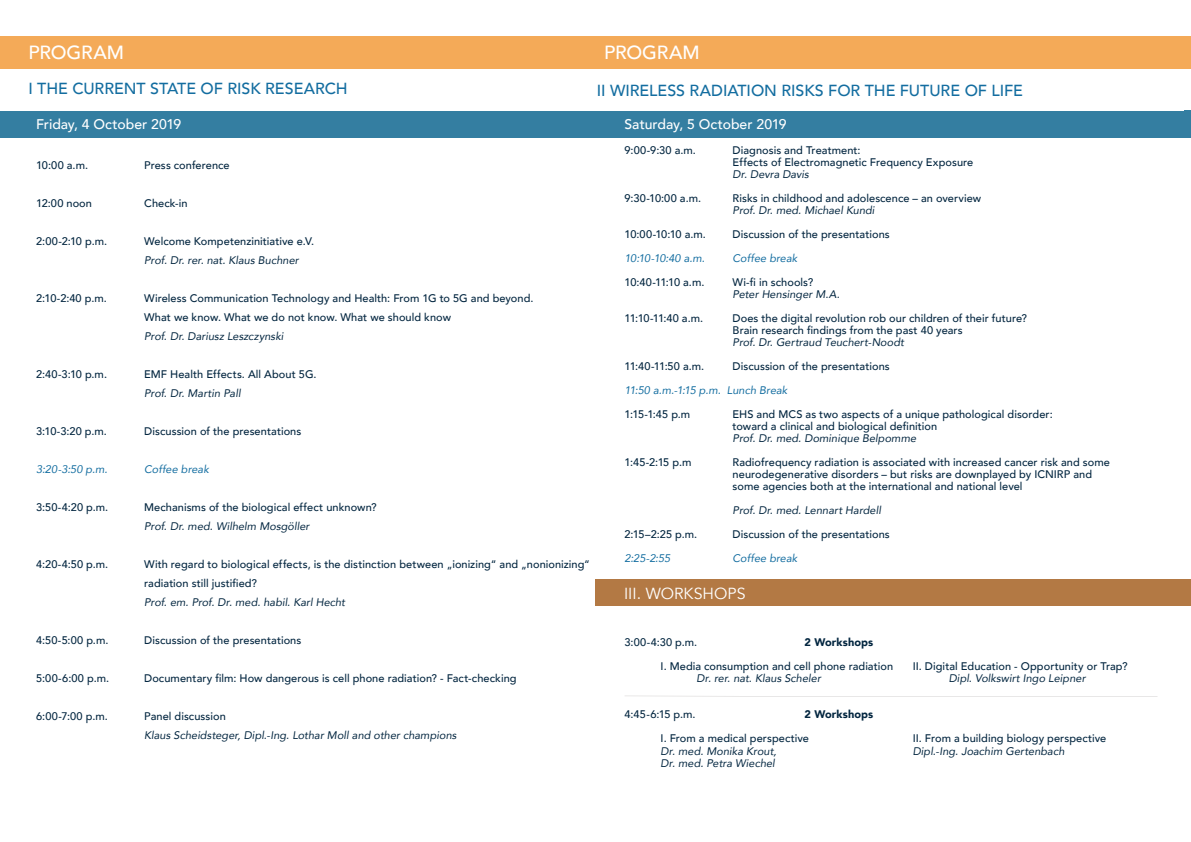
<style>
.page{position:relative;width:1191px;height:842px;background:#fff}
.page>*{position:absolute;margin:0;border:0;box-sizing:border-box;transform-origin:0 0}
.t1{font:500 19px "Avenir";letter-spacing:-.005em;color:#fff}
.t2{font:500 16px "Avenir";letter-spacing:-.005em;color:#136da0}
.t3{font:16px "Avenir";color:#fff}
.t4{font:500 14px "Avenir";color:#fff}
.t5{font:500 11px/12px "Avenir";letter-spacing:.005em;color:#032640}
.t6{font:italic 11px "Avenir";letter-spacing:.005em;color:#032640}
.t7{font:italic 11px "Avenir";color:#136da0}
.t8{font:900 11px "Avenir";letter-spacing:.005em;color:#032640}
</style>
<div class="page">
<div style="left:0;top:36px;width:1191px;height:32px;background:#f4aa58"></div>
<div style="left:0;top:111px;width:1191px;height:26px;background:#347ea1"></div>
<div style="left:595px;top:580px;width:596px;height:26px;background:#b37944"></div>
<svg style="left:639px;top:696px;width:518px;height:1px"></svg>
<h1 class="t1" style="left:28px;top:44px;width:97px">PROGRAM</h1>
<h2 class="t2" style="left:28px;top:82px;width:321px">I THE CURRENT STATE OF RISK RESEARCH</h2>
<p class="t4" style="left:36px;top:118px;width:147px">Friday, 4 October 2019</p>
<p class="t5" style="left:36px;top:160px;width:53px">10:00 a.m.</p>
<p class="t5" style="left:144px;top:160px;width:87px">Press conference</p>
<p class="t5" style="left:36px;top:198px;width:57px">12:00 noon</p>
<p class="t5" style="left:144px;top:198px;width:45px">Check-in</p>
<p class="t5" style="left:36px;top:236px;width:73px">2:00-2:10 p.m.</p>
<p class="t5" style="left:144px;top:236px;width:171px">Welcome Kompetenzinitiative e.V.</p>
<p class="t6" style="left:144px;top:256px;width:156px">Prof. Dr. rer. nat. Klaus Buchner</p>
<p class="t5" style="left:36px;top:293px;width:72px">2:10-2:40 p.m.</p>
<p class="t5" style="left:144px;top:290px;width:391px;line-height:19px">Wireless Communication Technology and Health: From 1G to 5G and beyond.<br>What we know. What we do not know. What we should know</p>
<p class="t6" style="left:144px;top:332px;width:141px">Prof. Dr. Dariusz Leszczynski</p>
<p class="t5" style="left:36px;top:369px;width:72px">2:40-3:10 p.m.</p>
<p class="t5" style="left:144px;top:369px;width:174px">EMF Health Effects. All About 5G.</p>
<p class="t6" style="left:144px;top:389px;width:98px">Prof. Dr. Martin Pall</p>
<p class="t5" style="left:36px;top:426px;width:72px">3:10-3:20 p.m.</p>
<p class="t5" style="left:144px;top:426px;width:159px">Discussion of the presentations</p>
<p class="t7" style="left:36px;top:465px;width:73px">3:20-3:50 p.m.</p>
<p class="t7" style="left:144px;top:465px;width:66px">Coffee break</p>
<p class="t5" style="left:36px;top:502px;width:74px">3:50-4:20 p.m.</p>
<p class="t5" style="left:144px;top:502px;width:234px">Mechanisms of the biological effect unknown?</p>
<p class="t6" style="left:144px;top:522px;width:167px">Prof. Dr. med. Wilhelm Mosgöller</p>
<p class="t5" style="left:36px;top:559px;width:74px">4:20-4:50 p.m.</p>
<p class="t5" style="left:144px;top:556px;width:447px;line-height:19px">With regard to biological effects, is the distinction between „ionizing“ and „nonionizing“ radiation still justified?</p>
<p class="t6" style="left:144px;top:598px;width:202px">Prof. em. Prof. Dr. med. habil. Karl Hecht</p>
<p class="t5" style="left:36px;top:635px;width:74px">4:50-5:00 p.m.</p>
<p class="t5" style="left:144px;top:635px;width:159px">Discussion of the presentations</p>
<p class="t5" style="left:36px;top:672px;width:75px">5:00-6:00 p.m.</p>
<p class="t5" style="left:144px;top:672px;width:374px">Documentary film: How dangerous is cell phone radiation? - Fact-checking</p>
<p class="t5" style="left:36px;top:711px;width:73px">6:00-7:00 p.m.</p>
<p class="t5" style="left:144px;top:711px;width:83px">Panel discussion</p>
<p class="t6" style="left:144px;top:731px;width:314px">Klaus Scheidsteger, Dipl.-Ing. Lothar Moll and other champions</p>
<h1 class="t1" style="left:604px;top:44px;width:97px">PROGRAM</h1>
<h2 class="t2" style="left:597px;top:84px;width:427px">II WIRELESS RADIATION RISKS FOR THE FUTURE OF LIFE</h2>
<p class="t4" style="left:624px;top:118px;width:163px">Saturday, 5 October 2019</p>
<p class="t5" style="left:624px;top:145px;width:73px">9:00-9:30 a.m.</p>
<p class="t5" style="left:732px;top:145px;width:242px">Diagnosis and Treatment:<br>Effects of Electromagnetic Frequency Exposure</p>
<p class="t6" style="left:732px;top:170px;width:78px">Dr. Devra Davis</p>
<p class="t5" style="left:624px;top:193px;width:78px">9:30-10:00 a.m.</p>
<p class="t5" style="left:732px;top:193px;width:250px">Risks in childhood and adolescence – an overview</p>
<p class="t6" style="left:732px;top:206px;width:143px">Prof. Dr. med. Michael Kundi</p>
<p class="t5" style="left:624px;top:229px;width:83px">10:00-10:10 a.m.</p>
<p class="t5" style="left:732px;top:229px;width:159px">Discussion of the presentations</p>
<p class="t7" style="left:624px;top:254px;width:82px">10:10-10:40 a.m.</p>
<p class="t7" style="left:732px;top:254px;width:66px">Coffee break</p>
<p class="t5" style="left:624px;top:276px;width:81px">10:40-11:10 a.m.</p>
<p class="t5" style="left:732px;top:276px;width:82px">Wi-fi in schools?</p>
<p class="t6" style="left:732px;top:290px;width:109px">Peter Hensinger M.A.</p>
<p class="t5" style="left:624px;top:313px;width:80px">11:10-11:40 a.m.</p>
<p class="t5" style="left:732px;top:313px;width:296px">Does the digital revolution rob our children of their future?<br>Brain research findings from the past 40 years</p>
<p class="t6" style="left:732px;top:338px;width:173px">Prof. Dr. Gertraud Teuchert-Noodt</p>
<p class="t5" style="left:624px;top:361px;width:81px">11:40-11:50 a.m.</p>
<p class="t5" style="left:732px;top:361px;width:159px">Discussion of the presentations</p>
<p class="t7" style="left:624px;top:386px;width:164px">11:50 a.m.-1:15 p.m. Lunch Break</p>
<p class="t5" style="left:624px;top:409px;width:67px">1:15-1:45 p.m</p>
<p class="t5" style="left:732px;top:409px;width:322px">EHS and MCS as two aspects of a unique pathological disorder: toward a clinical and biological definition</p>
<p class="t6" style="left:732px;top:434px;width:185px">Prof. Dr. med. Dominique Belpomme</p>
<p class="t5" style="left:624px;top:457px;width:68px">1:45-2:15 p.m</p>
<p class="t5" style="left:732px;top:457px;width:379px">Radiofrequency radiation is associated with increased cancer risk and some neurodegenerative disorders – but risks are downplayed by ICNIRP and some agencies both at the international and national level</p>
<p class="t6" style="left:732px;top:506px;width:150px">Prof. Dr. med. Lennart Hardell</p>
<p class="t5" style="left:624px;top:529px;width:74px">2:15–2:25 p.m.</p>
<p class="t5" style="left:732px;top:529px;width:159px">Discussion of the presentations</p>
<p class="t7" style="left:624px;top:554px;width:47px">2:25-2:55</p>
<p class="t7" style="left:732px;top:554px;width:66px">Coffee break</p>
<h2 class="t3" style="left:624px;top:586px;width:123px">III. WORKSHOPS</h2>
<p class="t5" style="left:624px;top:637px;width:74px">3:00-4:30 p.m.</p>
<p class="t8" style="left:804px;top:638px;width:70px">2 Workshops</p>
<p class="t5" style="left:660px;top:661px;width:234px">I. Media consumption and cell phone radiation</p>
<p class="t5" style="left:912px;top:661px;width:216px">II. Digital Education - Opportunity or Trap?</p>
<p class="t6" style="left:696px;top:674px;width:126px">Dr. rer. nat. Klaus Scheler</p>
<p class="t6" style="left:948px;top:674px;width:138px">Dipl. Volkswirt Ingo Leipner</p>
<p class="t5" style="left:624px;top:709px;width:73px">4:45-6:15 p.m.</p>
<p class="t8" style="left:804px;top:710px;width:70px">2 Workshops</p>
<p class="t5" style="left:660px;top:733px;width:150px">I. From a medical perspective</p>
<p class="t5" style="left:912px;top:733px;width:195px">II. From a building biology perspective</p>
<p class="t6" style="left:660px;top:747px;width:117px">Dr. med. Monika Krout,</p>
<p class="t6" style="left:912px;top:747px;width:153px">Dipl.-Ing. Joachim Gertenbach</p>
<p class="t6" style="left:660px;top:759px;width:116px">Dr. med. Petra Wiechel</p>
</div>
